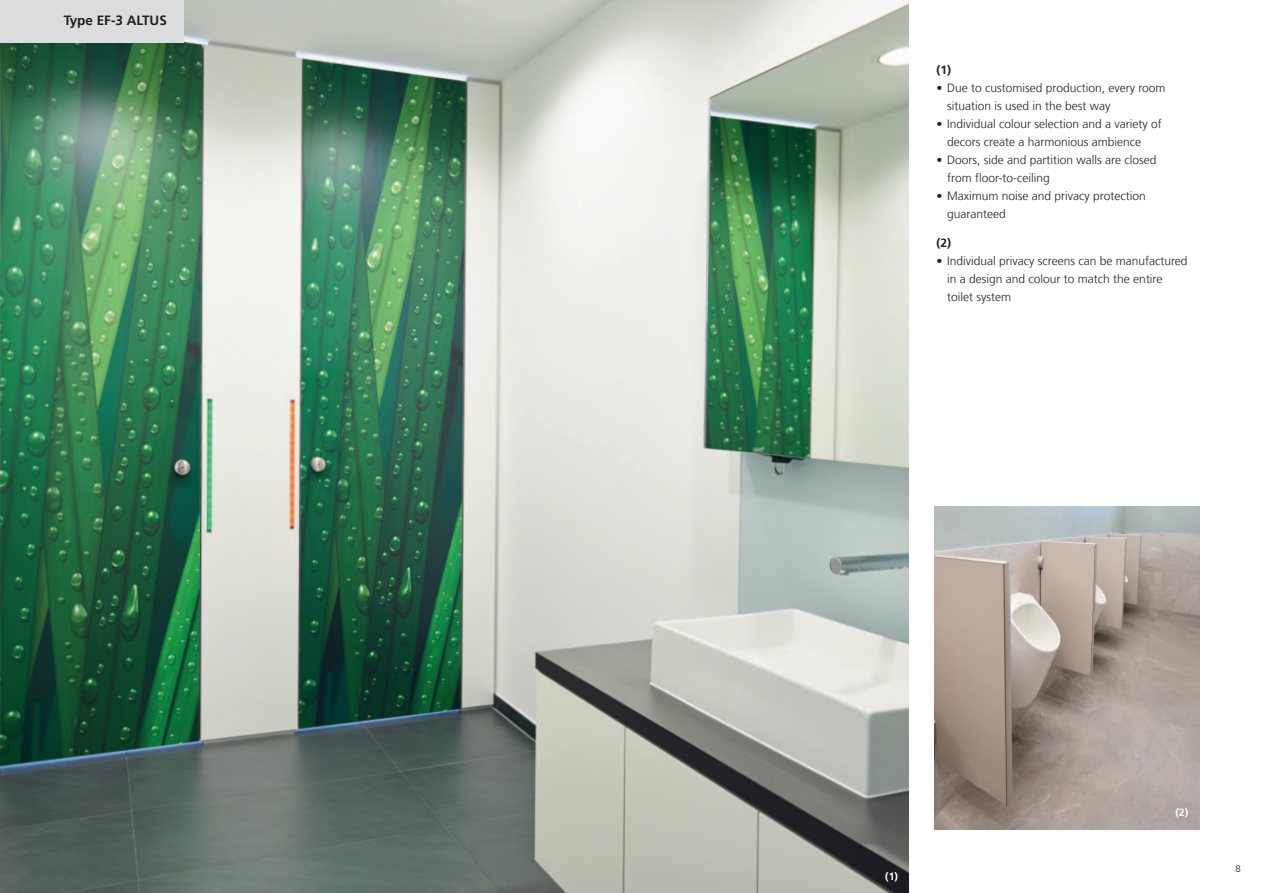
<style>
.page{position:relative;width:1263px;height:893px;background:#fff}
.page>*{position:absolute;margin:0;border:0;box-sizing:border-box;transform-origin:0 0}
.t1{font:700 13.5px "Frutiger LT Com";color:#231f20}
.t2{font:300 12px/18px "Frutiger LT Com";color:#231f20}
.t3{font:700 12px "Frutiger LT Com";color:#231f20}
.t4{font:700 10.5px "Frutiger LT Com";color:#fff}
.t5{font:300 9.6px "Frutiger LT Com";color:#231f20}
</style>
<div class="page">
<img style="left:0;top:0;width:909px;height:893px">
<img style="left:934px;top:506px;width:265px;height:323px">
<div style="left:0;top:0;width:183px;height:43px;background:#dcdddf"></div>
<p class="t1" style="left:64px;top:15px;width:105px">Type EF-3 ALTUS</p>
<p class="t3" style="left:937px;top:65px;width:16px">(1)</p>
<p class="t2" style="left:947px;top:80px;width:220px;text-indent:-11px">• Due to customised production, every room situation is used in the best way</p>
<p class="t2" style="left:947px;top:116px;width:216px;text-indent:-11px">• Individual colour selection and a variety of decors create a harmonious ambience</p>
<p class="t2" style="left:947px;top:152px;width:211px;text-indent:-11px">• Doors, side and partition walls are closed from floor-to-ceiling</p>
<p class="t2" style="left:947px;top:188px;width:200px;text-indent:-11px">• Maximum noise and privacy protection guaranteed</p>
<p class="t3" style="left:937px;top:238px;width:16px">(2)</p>
<p class="t2" style="left:947px;top:253px;width:242px;text-indent:-11px">• Individual privacy screens can be manufactured in a design and colour to match the entire toilet system</p>
<p class="t4" style="left:885px;top:872px;width:14px">(1)</p>
<p class="t4" style="left:1175px;top:809px;width:14px">(2)</p>
<p class="t5" style="left:1235px;top:864px;width:7px">8</p>
</div>
